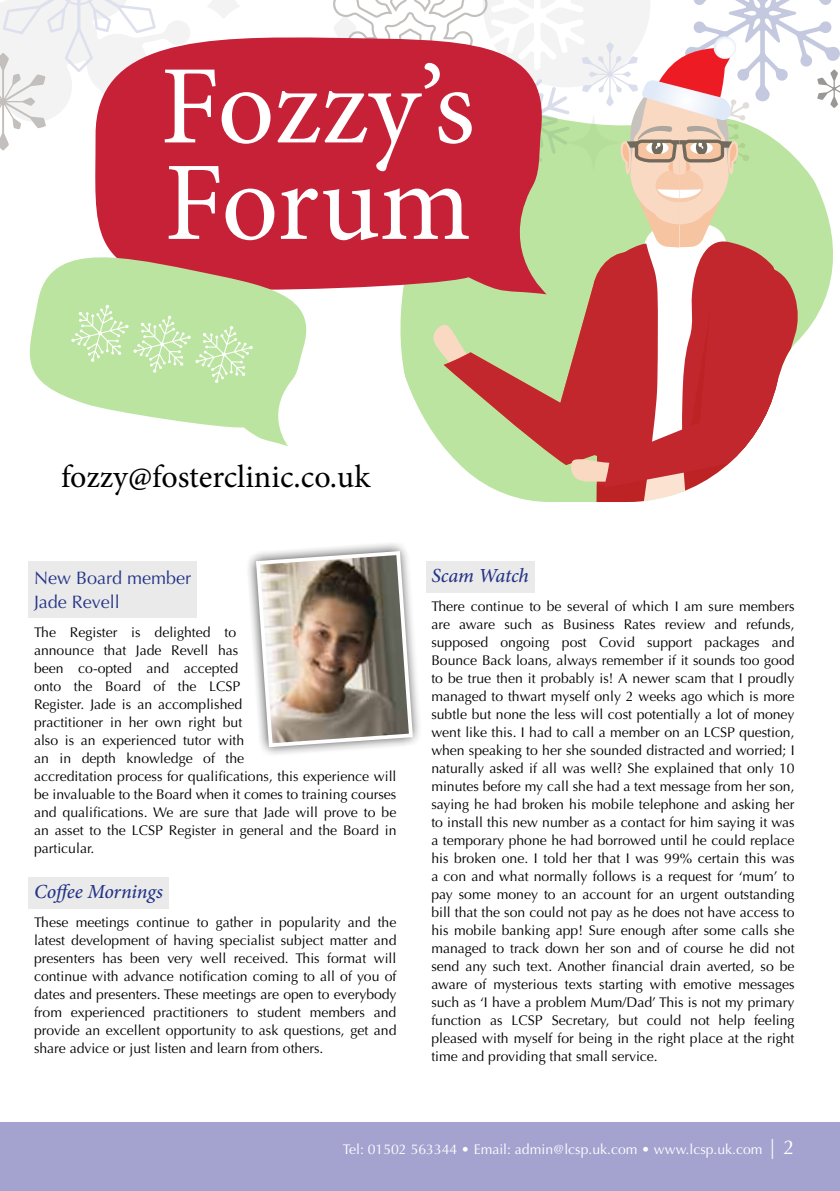
<style>
.page{position:relative;width:840px;height:1191px;background:#fff}
.page>*{position:absolute;margin:0;border:0;box-sizing:border-box;transform-origin:0 0}
.t1{font:112px/96.4px "Minion Pro";letter-spacing:-.005em;color:#fff}
.t2{font:32px "Minion Pro";color:#000}
.t3{font:italic 500 20px "Minion Pro";letter-spacing:-.01em;color:#243588}
.t4{font:18px/24px "Optima";color:#243588}
.t5{font:14px/18px "Optima";color:#000;text-align:justify}
.t6{font:14px "Optima";color:#fff}
.s1{font-size:20px}
</style>
<div class="page">
<svg style="left:0;top:0;width:839px;height:502px"></svg>
<div style="left:28px;top:561px;width:169px;height:57px;background:#ebeaea"></div>
<div style="left:28px;top:877px;width:140px;height:31px;background:#ebeaea"></div>
<div style="left:425px;top:561px;width:109px;height:32px;background:#ebeaea"></div>
<svg style="left:248px;top:543px;width:171px;height:212px"></svg>
<div style="left:0;top:1123px;width:839px;height:68px;background:#a4a3d0"></div>
<h1 class="t1" style="left:160px;top:59px;width:316px">Fozzy’s<br>Forum</h1>
<h2 class="t2" style="left:61px;top:455px;width:310px">fozzy@fosterclinic.co.uk</h2>
<p class="t4" style="left:34px;top:566px;width:159px">New Board member<br>Jade Revell</p>
<p class="t5" style="left:34px;top:623px;width:364px;text-align:left">The Register is delighted to<br>announce that Jade Revell has<br>been co-opted and accepted<br>onto the Board of the LCSP<br>Register. Jade is an accomplished<br>practitioner in her own right but<br>also is an experienced tutor with<br>an in depth knowledge of the<br>accreditation process for qualifications, this experience will be invaluable to the Board when it comes to training courses and qualifications. We are sure that Jade will prove to be an asset to the LCSP Register in general and the Board in particular.</p>
<h3 class="t3" style="left:34px;top:877px;width:130px">Coffee Mornings</h3>
<p class="t5" style="left:34px;top:913px;width:364px">These meetings continue to gather in popularity and the latest development of having specialist subject matter and presenters has been very well received. This format will continue with advance notification coming to all of you of dates and presenters. These meetings are open to everybody from experienced practitioners to student members and provide an excellent opportunity to ask questions, get and share advice or just listen and learn from others.</p>
<h3 class="t3" style="left:431px;top:561px;width:99px">Scam Watch</h3>
<p class="t5" style="left:431px;top:597px;width:364px">There continue to be several of which I am sure members are aware such as Business Rates review and refunds, supposed ongoing post Covid support packages and Bounce Back loans, always remember if it sounds too good to be true then it probably is! A newer scam that I proudly managed to thwart myself only 2 weeks ago which is more subtle but none the less will cost potentially a lot of money went like this. I had to call a member on an LCSP question, when speaking to her she sounded distracted and worried; I naturally asked if all was well? She explained that only 10 minutes before my call she had a text message from her son, saying he had broken his mobile telephone and asking her to install this new number as a contact for him saying it was a temporary phone he had borrowed until he could replace his broken one. I told her that I was 99% certain this was a con and what normally follows is a request for ‘mum’ to pay some money to an account for an urgent outstanding bill that the son could not pay as he does not have access to his mobile banking app! Sure enough after some calls she managed to track down her son and of course he did not send any such text. Another financial drain averted, so be aware of mysterious texts starting with emotive messages such as ‘I have a problem Mum/Dad’ This is not my primary function as LCSP Secretary, but could not help feeling pleased with myself for being in the right place at the right time and providing that small service.</p>
<p class="t6" style="left:342px;top:1141px;width:453px">Tel: 01502 563344 • Email: admin@lcsp.uk.com • www.lcsp.uk.com <span class="s1">| 2</span></p>
</div>
